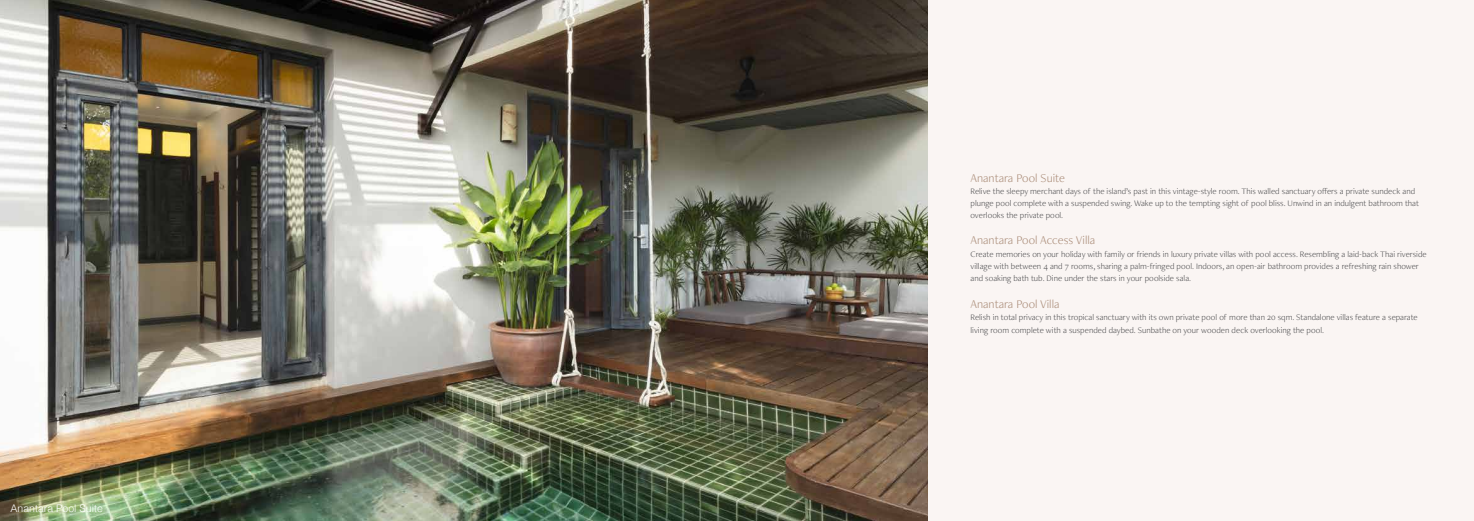
<style>
.page{position:relative;width:1474px;height:521px;background:#fff}
.page>*{position:absolute;margin:0;border:0;box-sizing:border-box;transform-origin:0 0}
.t1{font:300 12.25px "Freight Neo Pro";color:#aa8c78}
.t2{font:300 10.5px "Helvetica";color:#fff}
.t3{font:300 8.75px/12.2px "Freight Neo Pro";color:#4d4d4f}
</style>
<div class="page">
<div style="left:927px;top:0;width:546px;height:521px;background:#faf5f3"></div>
<img style="left:0;top:0;width:927px;height:521px">
<p class="t2" style="left:11px;top:500px;width:94px">Anantara Pool Suite</p>
<h1 class="t1" style="left:970px;top:169px;width:96px">Anantara Pool Suite</h1>
<p class="t3" style="left:970px;top:184px;width:450px">Relive the sleepy merchant days of the island’s past in this vintage-style room. This walled sanctuary offers a private sundeck and plunge pool complete with a suspended swing. Wake up to the tempting sight of pool bliss. Unwind in an indulgent bathroom that overlooks the private pool.</p>
<h1 class="t1" style="left:970px;top:232px;width:126px">Anantara Pool Access Villa</h1>
<p class="t3" style="left:970px;top:247px;width:457px">Create memories on your holiday with family or friends in luxury private villas with pool access. Resembling a laid-back Thai riverside village with between 4 and 7 rooms, sharing a palm-fringed pool. Indoors, an open-air bathroom provides a refreshing rain shower and soaking bath tub. Dine under the stars in your poolside sala.</p>
<h1 class="t1" style="left:970px;top:296px;width:90px">Anantara Pool Villa</h1>
<p class="t3" style="left:970px;top:311px;width:449px">Relish in total privacy in this tropical sanctuary with its own private pool of more than 20 sqm. Standalone villas feature a separate living room complete with a suspended daybed. Sunbathe on your wooden deck overlooking the pool.</p>
</div>
